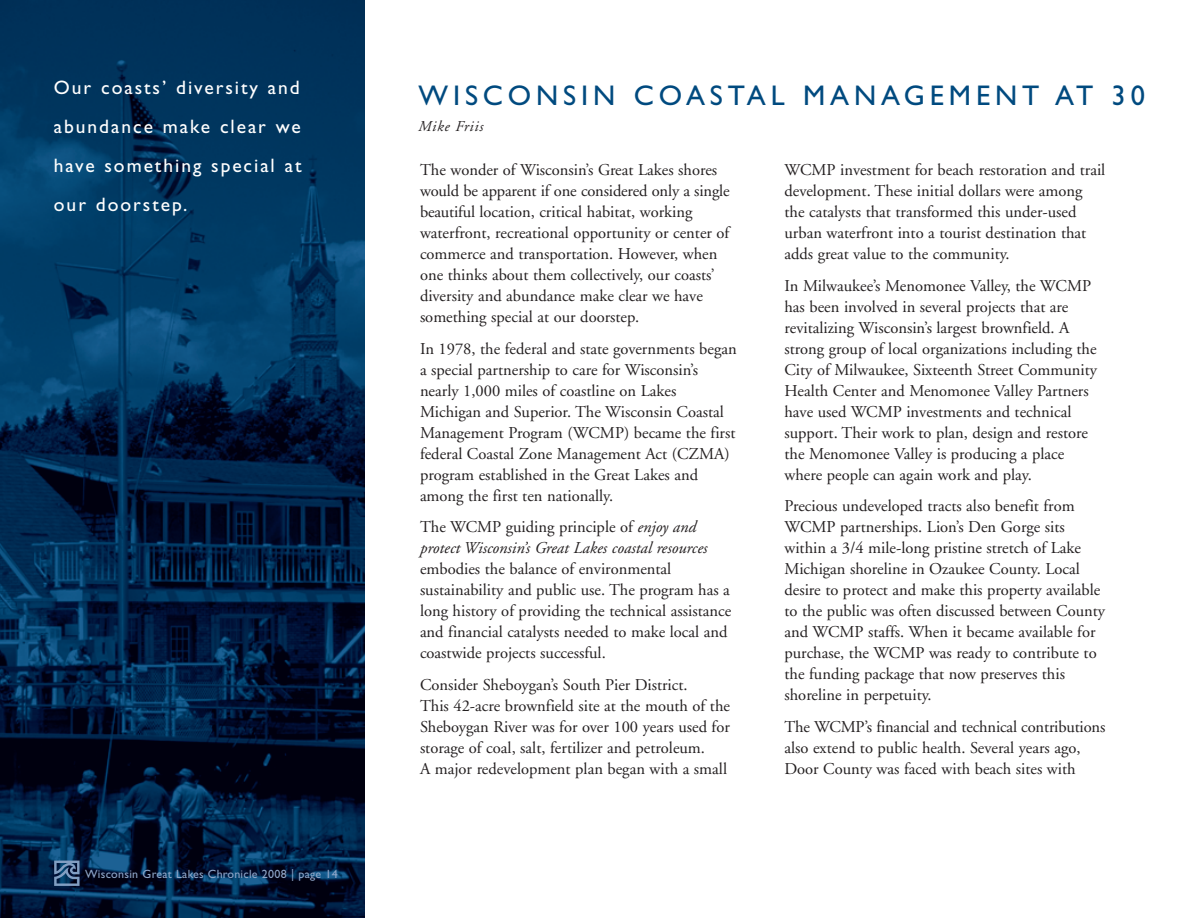
<style>
.page{position:relative;width:1188px;height:918px;background:#fff}
.page>*{position:absolute;margin:0;border:0;box-sizing:border-box;transform-origin:0 0}
.t1{font:28.5px "Gill Sans";letter-spacing:.17em;color:#004a7f}
.t2{font:19.5px/39px "Gill Sans";letter-spacing:.1em;color:#fff;text-align:justify}
.t3{font:16.5px/21px "Adobe Garamond";color:#231f20}
.t4{font:italic 16.5px/21px "Adobe Garamond";color:#231f20}
.t5{font:italic 15px "Adobe Garamond";letter-spacing:.05em;color:#231f20}
.t6{font:12px "Gill Sans";letter-spacing:.025em;color:#8ea6c8}
.s1{font-style:normal}
</style>
<div class="page">
<img style="left:0;top:0;width:364px;height:917px">
<svg style="left:54px;top:861px;width:26px;height:25px"></svg>
<p class="t2" style="left:54px;top:70px;width:249px">Our coasts’ diversity and abundance make clear we have something special at our doorstep.</p>
<h1 class="t1" style="left:419px;top:86px;width:728px">WISCONSIN COASTAL MANAGEMENT AT 30</h1>
<p class="t5" style="left:419px;top:120px;width:66px">Mike Friis</p>
<p class="t3" style="left:784px;top:161px;width:322px">WCMP investment for beach restoration and trail development. These initial dollars were among the catalysts that transformed this under-used urban waterfront into a tourist destination that adds great value to the community.</p>
<p class="t3" style="left:784px;top:277px;width:314px">In Milwaukee’s Menomonee Valley, the WCMP has been involved in several projects that are revitalizing Wisconsin’s largest brownfield. A strong group of local organizations including the City of Milwaukee, Sixteenth Street Community Health Center and Menomonee Valley Partners have used WCMP investments and technical support. Their work to plan, design and restore the Menomonee Valley is producing a place where people can again work and play.</p>
<p class="t3" style="left:784px;top:497px;width:322px">Precious undeveloped tracts also benefit from WCMP partnerships. Lion’s Den Gorge sits within a 3/4 mile-long pristine stretch of Lake Michigan shoreline in Ozaukee County. Local desire to protect and make this property available to the public was often discussed between County and WCMP staffs. When it became available for purchase, the WCMP was ready to contribute to the funding package that now preserves this shoreline in perpetuity.</p>
<p class="t3" style="left:784px;top:718px;width:322px">The WCMP’s financial and technical contributions also extend to public health. Several years ago,<br>Door County was faced with beach sites with</p>
<p class="t3" style="left:420px;top:161px;width:311px">The wonder of Wisconsin’s Great Lakes shores would be apparent if one considered only a single beautiful location, critical habitat, working waterfront, recreational opportunity or center of commerce and transportation. However, when one thinks about them collectively, our coasts’ diversity and abundance make clear we have something special at our doorstep.</p>
<p class="t3" style="left:420px;top:340px;width:318px">In 1978, the federal and state governments began a special partnership to care for Wisconsin’s nearly 1,000 miles of coastline on Lakes Michigan and Superior. The Wisconsin Coastal Management Program (WCMP) became the first federal Coastal Zone Management Act (CZMA) program established in the Great Lakes and among the first ten nationally.</p>
<p class="t4" style="left:420px;top:518px;width:289px"><span class="s1">The WCMP guiding principle of</span> enjoy and protect Wisconsin’s Great Lakes coastal resources</p>
<p class="t3" style="left:420px;top:560px;width:313px">embodies the balance of environmental sustainability and public use. The program has a long history of providing the technical assistance and financial catalysts needed to make local and coastwide projects successful.</p>
<p class="t3" style="left:420px;top:676px;width:312px">Consider Sheboygan’s South Pier District.<br>This 42-acre brownfield site at the mouth of the Sheboygan River was for over 100 years used for storage of coal, salt, fertilizer and petroleum.<br>A major redevelopment plan began with a small</p>
<p class="t6" style="left:85px;top:869px;width:254px">Wisconsin Great Lakes Chronicle 2008 | page 14</p>
</div>
